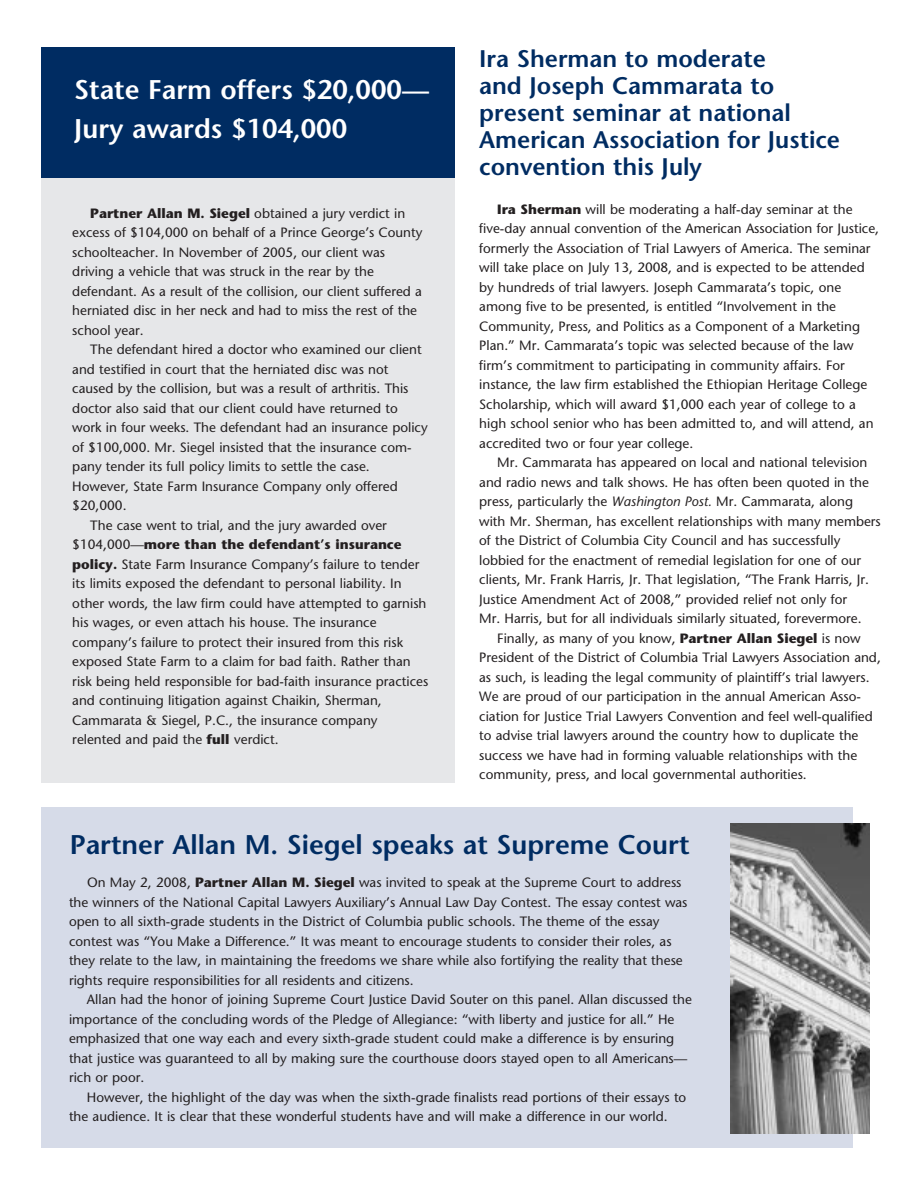
<style>
.page{position:relative;width:918px;height:1188px;background:#fff}
.page>*{position:absolute;margin:0;border:0;box-sizing:border-box;transform-origin:0 0}
.t1{font:600 27px/38.5px "Stone Sans";color:#fff}
.t2{font:600 27px "Stone Sans";color:#002c62}
.t3{font:600 24px/27px "Stone Sans";color:#002c62}
.t4{font:13.5px "Stone Sans";color:#231f20}
.t5{font:700 13.5px "Stone Sans";color:#231f20}
.s1{font-weight:700}
.s2{font-weight:400}
.s3{font-style:italic}
</style>
<div class="page">
<div style="left:42px;top:48px;width:413px;height:735px;background:#e6e7e9"></div>
<div style="left:42px;top:47px;width:413px;height:131px;background:#002c62"></div>
<div style="left:41px;top:807px;width:811px;height:341px;background:#d6dbe8"></div>
<img style="left:730px;top:824px;width:140px;height:310px">
<p class="t1" style="left:74px;top:73px;width:356px">State Farm offers $20,000—<br>Jury awards $104,000</p>
<p class="t4" style="left:90px;top:208px;width:316px"><span class="s1">Partner Allan M. Siegel</span> obtained a jury verdict in</p>
<p class="t4" style="left:72px;top:227px;width:352px">excess of $104,000 on behalf of a Prince George’s County</p>
<p class="t4" style="left:72px;top:247px;width:314px">schoolteacher. In November of 2005, our client was</p>
<p class="t4" style="left:72px;top:266px;width:303px">driving a vehicle that was struck in the rear by the</p>
<p class="t4" style="left:72px;top:286px;width:351px">defendant. As a result of the collision, our client suffered a</p>
<p class="t4" style="left:72px;top:305px;width:346px">herniated disc in her neck and had to miss the rest of the</p>
<p class="t4" style="left:72px;top:325px;width:73px">school year.</p>
<p class="t4" style="left:90px;top:344px;width:333px">The defendant hired a doctor who examined our client</p>
<p class="t4" style="left:72px;top:364px;width:318px">and testified in court that the herniated disc was not</p>
<p class="t4" style="left:72px;top:383px;width:338px">caused by the collision, but was a result of arthritis. This</p>
<p class="t4" style="left:72px;top:403px;width:327px">doctor also said that our client could have returned to</p>
<p class="t4" style="left:72px;top:422px;width:357px">work in four weeks. The defendant had an insurance policy</p>
<p class="t4" style="left:72px;top:442px;width:341px">of $100,000. Mr. Siegel insisted that the insurance com-</p>
<p class="t4" style="left:72px;top:461px;width:299px">pany tender its full policy limits to settle the case.</p>
<p class="t4" style="left:72px;top:481px;width:327px">However, State Farm Insurance Company only offered</p>
<p class="t4" style="left:72px;top:500px;width:56px">$20,000.</p>
<p class="t4" style="left:90px;top:520px;width:298px">The case went to trial, and the jury awarded over</p>
<p class="t5" style="left:72px;top:539px;width:331px"><span class="s2">$104,000—</span>more than the defendant’s insurance</p>
<p class="t4" style="left:72px;top:559px;width:349px"><span class="s1">policy.</span> State Farm Insurance Company’s failure to tender</p>
<p class="t4" style="left:72px;top:578px;width:331px">its limits exposed the defendant to personal liability. In</p>
<p class="t4" style="left:72px;top:598px;width:356px">other words, the law firm could have attempted to garnish</p>
<p class="t4" style="left:72px;top:617px;width:306px">his wages, or even attach his house. The insurance</p>
<p class="t4" style="left:72px;top:637px;width:332px">company’s failure to protect their insured from this risk</p>
<p class="t4" style="left:72px;top:656px;width:340px">exposed State Farm to a claim for bad faith. Rather than</p>
<p class="t4" style="left:72px;top:676px;width:357px">risk being held responsible for bad-faith insurance practices</p>
<p class="t4" style="left:72px;top:695px;width:311px">and continuing litigation against Chaikin, Sherman,</p>
<p class="t4" style="left:72px;top:715px;width:307px">Cammarata &amp; Siegel, P.C., the insurance company</p>
<p class="t4" style="left:72px;top:734px;width:208px">relented and paid the <span class="s1">full</span> verdict.</p>
<p class="t3" style="left:479px;top:47px;width:362px">Ira Sherman to moderate<br>and Joseph Cammarata to present seminar at national<br>American Association for Justice convention this July</p>
<p class="t4" style="left:497px;top:204px;width:357px"><span class="s1">Ira Sherman</span> will be moderating a half-day seminar at the</p>
<p class="t4" style="left:479px;top:223px;width:401px">five-day annual convention of the American Association for Justice,</p>
<p class="t4" style="left:479px;top:243px;width:393px">formerly the Association of Trial Lawyers of America. The seminar</p>
<p class="t4" style="left:479px;top:262px;width:387px">will take place on July 13, 2008, and is expected to be attended</p>
<p class="t4" style="left:479px;top:282px;width:364px">by hundreds of trial lawyers. Joseph Cammarata’s topic, one</p>
<p class="t4" style="left:479px;top:301px;width:358px">among five to be presented, is entitled “Involvement in the</p>
<p class="t4" style="left:479px;top:321px;width:382px">Community, Press, and Politics as a Component of a Marketing</p>
<p class="t4" style="left:479px;top:340px;width:376px">Plan.” Mr. Cammarata’s topic was selected because of the law</p>
<p class="t4" style="left:479px;top:360px;width:367px">firm’s commitment to participating in community affairs. For</p>
<p class="t4" style="left:479px;top:379px;width:390px">instance, the law firm established the Ethiopian Heritage College</p>
<p class="t4" style="left:479px;top:399px;width:378px">Scholarship, which will award $1,000 each year of college to a</p>
<p class="t4" style="left:479px;top:418px;width:396px">high school senior who has been admitted to, and will attend, an</p>
<p class="t4" style="left:479px;top:438px;width:216px">accredited two or four year college.</p>
<p class="t4" style="left:497px;top:457px;width:372px">Mr. Cammarata has appeared on local and national television</p>
<p class="t4" style="left:479px;top:477px;width:391px">and radio news and talk shows. He has often been quoted in the</p>
<p class="t4" style="left:479px;top:496px;width:375px">press, particularly the <span class="s3">Washington Post.</span> Mr. Cammarata, along</p>
<p class="t4" style="left:479px;top:516px;width:403px">with Mr. Sherman, has excellent relationships with many members</p>
<p class="t4" style="left:479px;top:535px;width:363px">of the District of Columbia City Council and has successfully</p>
<p class="t4" style="left:479px;top:555px;width:383px">lobbied for the enactment of remedial legislation for one of our</p>
<p class="t4" style="left:479px;top:574px;width:391px">clients, Mr. Frank Harris, Jr. That legislation, “The Frank Harris, Jr.</p>
<p class="t4" style="left:479px;top:594px;width:369px">Justice Amendment Act of 2008,” provided relief not only for</p>
<p class="t4" style="left:479px;top:613px;width:384px">Mr. Harris, but for all individuals similarly situated, forevermore.</p>
<p class="t4" style="left:497px;top:633px;width:365px">Finally, as many of you know, <span class="s1">Partner Allan Siegel</span> is now</p>
<p class="t4" style="left:479px;top:652px;width:403px">President of the District of Columbia Trial Lawyers Association and,</p>
<p class="t4" style="left:479px;top:672px;width:392px">as such, is leading the legal community of plaintiff’s trial lawyers.</p>
<p class="t4" style="left:479px;top:691px;width:383px">We are proud of our participation in the annual American Asso-</p>
<p class="t4" style="left:479px;top:711px;width:395px">ciation for Justice Trial Lawyers Convention and feel well-qualified</p>
<p class="t4" style="left:479px;top:730px;width:381px">to advise trial lawyers around the country how to duplicate the</p>
<p class="t4" style="left:479px;top:750px;width:380px">success we have had in forming valuable relationships with the</p>
<p class="t4" style="left:479px;top:769px;width:329px">community, press, and local governmental authorities.</p>
<p class="t2" style="left:70px;top:834px;width:621px">Partner Allan M. Siegel speaks at Supreme Court</p>
<p class="t4" style="left:87px;top:877px;width:596px">On May 2, 2008, <span class="s1">Partner Allan M. Siegel</span> was invited to speak at the Supreme Court to address</p>
<p class="t4" style="left:69px;top:897px;width:620px">the winners of the National Capital Lawyers Auxiliary’s Annual Law Day Contest. The essay contest was</p>
<p class="t4" style="left:69px;top:916px;width:592px">open to all sixth-grade students in the District of Columbia public schools. The theme of the essay</p>
<p class="t4" style="left:69px;top:936px;width:604px">contest was “You Make a Difference.” It was meant to encourage students to consider their roles, as</p>
<p class="t4" style="left:69px;top:955px;width:615px">they relate to the law, in maintaining the freedoms we share while also fortifying the reality that these</p>
<p class="t4" style="left:69px;top:975px;width:346px">rights require responsibilities for all residents and citizens.</p>
<p class="t4" style="left:87px;top:994px;width:607px">Allan had the honor of joining Supreme Court Justice David Souter on this panel. Allan discussed the</p>
<p class="t4" style="left:69px;top:1014px;width:607px">importance of the concluding words of the Pledge of Allegiance: “with liberty and justice for all.” He</p>
<p class="t4" style="left:69px;top:1033px;width:607px">emphasized that one way each and every sixth-grade student could make a difference is by ensuring</p>
<p class="t4" style="left:69px;top:1053px;width:620px">that justice was guaranteed to all by making sure the courthouse doors stayed open to all Americans—</p>
<p class="t4" style="left:69px;top:1072px;width:77px">rich or poor.</p>
<p class="t4" style="left:87px;top:1092px;width:601px">However, the highlight of the day was when the sixth-grade finalists read portions of their essays to</p>
<p class="t4" style="left:69px;top:1111px;width:600px">the audience. It is clear that these wonderful students have and will make a difference in our world.</p>
</div>
